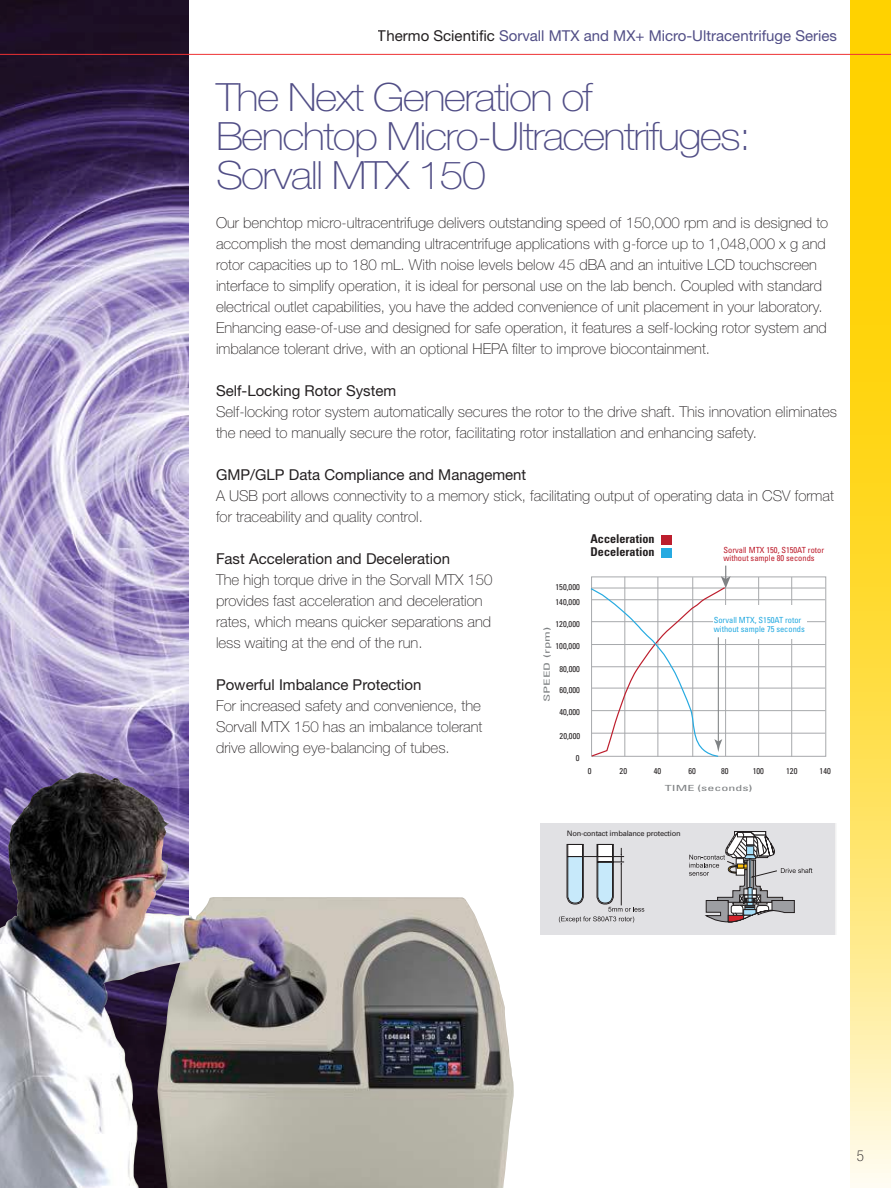
<style>
.page{position:relative;width:891px;height:1188px;background:#fff}
.page>*{position:absolute;margin:0;border:0;box-sizing:border-box;transform-origin:0 0}
.t1{font:100 39px/39px "Helvetica Neue";letter-spacing:-.04em;color:#514e86;scale:1.1 1}
.t2{font:100 15px/21px "Helvetica Neue";color:#231f20}
.t3{font:15px "Helvetica Neue";color:#231f20}
.t4{font:15px "Helvetica Neue";color:#514e86}
.t5{font:100 condensed 15px "Helvetica Neue";color:#231f20}
.t6{font:700 condensed 12.15px/13.6px "Univers";color:#231f20}
.t7{font:condensed 8.4px/14.7px "Univers";color:#231f20}
.t8{font:condensed 8.4px/8.4px "Univers";color:#bd1e2d}
.t9{font:condensed 8.4px/8.4px "Univers";color:#26aae1}
.t10{font:condensed 8.4px "Univers";color:#7f8284;scale:1.66 1}
.t11{font:condensed 8.4px "Univers";color:#7f8284;scale:1.76 1}
.t12{font:7.5px "Univers";letter-spacing:-.025em;color:#231f20}
.s1{color:#231f20}
</style>
<div class="page">
<svg style="left:850px;top:0;width:41px;height:1188px"></svg>
<img style="left:0;top:0;width:189px;height:773px">
<img style="left:0;top:773px;width:514px;height:415px">
<svg style="left:542px;top:824px;width:294px;height:110px"></svg>
<hr style="left:591px;top:588px;width:234px;height:1px;background:#a7a9ac">
<hr style="left:592px;top:599px;width:233px;height:1px;background:#a7a9ac">
<hr style="left:592px;top:621px;width:233px;height:1px;background:#a7a9ac">
<hr style="left:592px;top:644px;width:233px;height:1px;background:#a7a9ac">
<hr style="left:592px;top:666px;width:233px;height:1px;background:#a7a9ac">
<hr style="left:592px;top:688px;width:233px;height:1px;background:#a7a9ac">
<hr style="left:592px;top:710px;width:233px;height:1px;background:#a7a9ac">
<hr style="left:592px;top:733px;width:233px;height:1px;background:#a7a9ac">
<hr style="left:758px;top:577px;width:1px;height:180px;background:#a7a9ac">
<hr style="left:791px;top:577px;width:1px;height:180px;background:#a7a9ac">
<div style="left:713px;top:605px;width:93px;height:34px;background:#fff"></div>
<svg style="left:590px;top:566px;width:141px;height:191px"></svg>
<div style="left:661px;top:535px;width:11px;height:10px;background:#bd1e2d"></div>
<div style="left:661px;top:548px;width:10px;height:10px;background:#26aae1"></div>
<hr style="left:0;top:54px;width:891px;height:1px;background:#ee3133">
<p class="t4" style="left:378px;top:26px;width:461px"><span class="s1">Thermo Scientific</span> Sorvall MTX and MX+ Micro-Ultracentrifuge Series</p>
<h1 class="t1" style="left:216px;top:78px;width:488px">The Next Generation of<br>Benchtop Micro-Ultracentrifuges:<br>Sorvall MTX 150</h1>
<p class="t2" style="left:216px;top:212px;width:614px">Our benchtop micro-ultracentrifuge delivers outstanding speed of 150,000 rpm and is designed to accomplish the most demanding ultracentrifuge applications with g-force up to 1,048,000 x g and rotor capacities up to 180 mL. With noise levels below 45 dBA and an intuitive LCD touchscreen interface to simplify operation, it is ideal for personal use on the lab bench. Coupled with standard electrical outlet capabilities, you have the added convenience of unit placement in your laboratory.<br>Enhancing ease-of-use and designed for safe operation, it features a self-locking rotor system and imbalance tolerant drive, with an optional HEPA filter to improve biocontainment.</p>
<p class="t3" style="left:216px;top:382px;width:182px">Self-Locking Rotor System</p>
<p class="t2" style="left:216px;top:401px;width:623px">Self-locking rotor system automatically secures the rotor to the drive shaft. This innovation eliminates the need to manually secure the rotor, facilitating rotor installation and enhancing safety.</p>
<p class="t3" style="left:216px;top:466px;width:312px">GMP/GLP Data Compliance and Management</p>
<p class="t2" style="left:216px;top:485px;width:619px">A USB port allows connectivity to a memory stick, facilitating output of operating data in CSV format for traceability and quality control.</p>
<p class="t3" style="left:216px;top:550px;width:236px">Fast Acceleration and Deceleration</p>
<p class="t2" style="left:216px;top:569px;width:278px">The high torque drive in the Sorvall MTX 150 provides fast acceleration and deceleration rates, which means quicker separations and less waiting at the end of the run.</p>
<p class="t3" style="left:216px;top:676px;width:207px">Powerful Imbalance Protection</p>
<p class="t2" style="left:216px;top:696px;width:268px;text-align:justify">For increased safety and convenience, the Sorvall MTX 150 has an imbalance tolerant drive allowing eye-balancing of tubes.</p>
<p class="t6" style="left:591px;top:531px;width:66px">Acceleration<br>Deceleration</p>
<p class="t8" style="left:723px;top:545px;width:102px">Sorvall MTX 150, S150AT rotor without sample 80 seconds</p>
<p class="t7" style="left:556px;top:579px;width:26px">150,000<br>140,000</p>
<p class="t7" style="left:556px;top:616px;width:26px">120,000</p>
<p class="t7" style="left:556px;top:638px;width:26px">100,000</p>
<p class="t7" style="left:559px;top:662px;width:22px">80,000</p>
<p class="t7" style="left:559px;top:683px;width:22px">60,000</p>
<p class="t7" style="left:559px;top:705px;width:22px">40,000</p>
<p class="t7" style="left:560px;top:728px;width:22px">20,000</p>
<p class="t9" style="left:714px;top:616px;width:93px">Sorvall MTX, S150AT rotor without sample 75 seconds</p>
<p class="t11" style="left:542px;top:702px;width:44px;rotate:-90deg">SPEED (rpm)</p>
<p class="t7" style="left:576px;top:750px;width:5px">0</p>
<p class="t7" style="left:588px;top:764px;width:5px">0</p>
<p class="t7" style="left:620px;top:764px;width:9px">20</p>
<p class="t7" style="left:654px;top:764px;width:9px">40</p>
<p class="t7" style="left:689px;top:764px;width:9px">60</p>
<p class="t7" style="left:721px;top:764px;width:9px">80</p>
<p class="t7" style="left:753px;top:764px;width:13px">100</p>
<p class="t7" style="left:786px;top:764px;width:13px">120</p>
<p class="t7" style="left:820px;top:764px;width:13px">140</p>
<p class="t10" style="left:665px;top:782px;width:54px">TIME (seconds)</p>
<p class="t12" style="left:567px;top:828px;width:115px">Non-contact imbalance protection</p>
<p class="t5" style="left:857px;top:1147px;width:9px">5</p>
</div>
